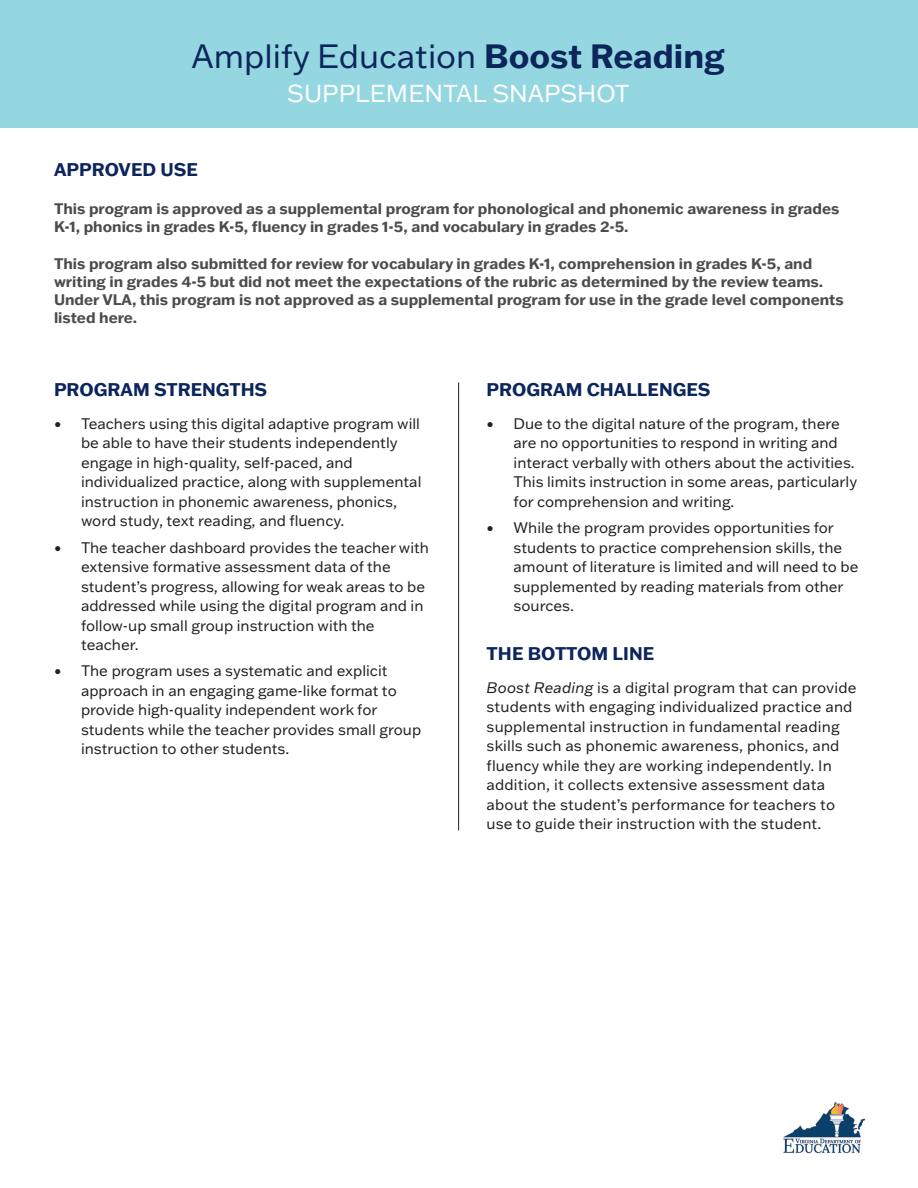
<style>
.page{position:relative;width:918px;height:1188px;background:#fff}
.page>*{position:absolute;margin:0;border:0;box-sizing:border-box;transform-origin:0 0}
.t1{font:33px "Franklin Gothic ATF";color:#0c255b}
.t2{font:24px "Franklin Gothic ATF";color:#fff}
.t3{font:700 18px "Franklin Gothic ATF";color:#0c255b}
.t4{font:15px/19.5px "Franklin Gothic ATF";color:#231f20}
.t5{font:700 15px/18px "Franklin Gothic ATF";color:#4b4c4d}
.s1{font-weight:700}
.s2{font-style:italic}
</style>
<div class="page">
<img style="left:783px;top:1102px;width:83px;height:52px">
<div style="left:0;top:0;width:918px;height:127px;background:#95d7e1"></div>
<hr style="left:458px;top:382px;width:1px;height:449px;background:#231f20">
<h1 class="t1" style="left:192px;top:34px;width:535px">Amplify Education <span class="s1">Boost Reading</span></h1>
<h2 class="t2" style="left:287px;top:77px;width:344px">SUPPLEMENTAL SNAPSHOT</h2>
<p class="t3" style="left:54px;top:157px;width:145px">APPROVED USE</p>
<p class="t5" style="left:54px;top:199px;width:787px">This program is approved as a supplemental program for phonological and phonemic awareness in grades<br>K-1, phonics in grades K-5, fluency in grades 1-5, and vocabulary in grades 2-5.</p>
<p class="t5" style="left:54px;top:254px;width:791px">This program also submitted for review for vocabulary in grades K-1, comprehension in grades K-5, and writing in grades 4-5 but did not meet the expectations of the rubric as determined by the review teams.<br>Under VLA, this program is not approved as a supplemental program for use in the grade level components listed here.</p>
<p class="t3" style="left:54px;top:377px;width:215px">PROGRAM STRENGTHS</p>
<p class="t4" style="left:81px;top:413px;width:342px;text-indent:-27px">• Teachers using this digital adaptive program will be able to have their students independently engage in high-quality, self-paced, and individualized practice, along with supplemental instruction in phonemic awareness, phonics, word study, text reading, and fluency.</p>
<p class="t4" style="left:81px;top:537px;width:350px;text-indent:-27px">• The teacher dashboard provides the teacher with extensive formative assessment data of the student’s progress, allowing for weak areas to be addressed while using the digital program and in follow-up small group instruction with the teacher.</p>
<p class="t4" style="left:81px;top:661px;width:342px;text-indent:-27px">• The program uses a systematic and explicit approach in an engaging game-like format to provide high-quality independent work for students while the teacher provides small group instruction to other students.</p>
<p class="t3" style="left:487px;top:377px;width:225px">PROGRAM CHALLENGES</p>
<p class="t4" style="left:514px;top:413px;width:345px;text-indent:-27px">• Due to the digital nature of the program, there are no opportunities to respond in writing and interact verbally with others about the activities.<br>This limits instruction in some areas, particularly for comprehension and writing.</p>
<p class="t4" style="left:514px;top:517px;width:346px;text-indent:-27px">• While the program provides opportunities for students to practice comprehension skills, the amount of literature is limited and will need to be supplemented by reading materials from other sources.</p>
<p class="t3" style="left:487px;top:641px;width:169px">THE BOTTOM LINE</p>
<p class="t4" style="left:487px;top:677px;width:371px"><span class="s2">Boost Reading</span> is a digital program that can provide students with engaging individualized practice and supplemental instruction in fundamental reading skills such as phonemic awareness, phonics, and fluency while they are working independently. In addition, it collects extensive assessment data about the student’s performance for teachers to use to guide their instruction with the student.</p>
</div>
